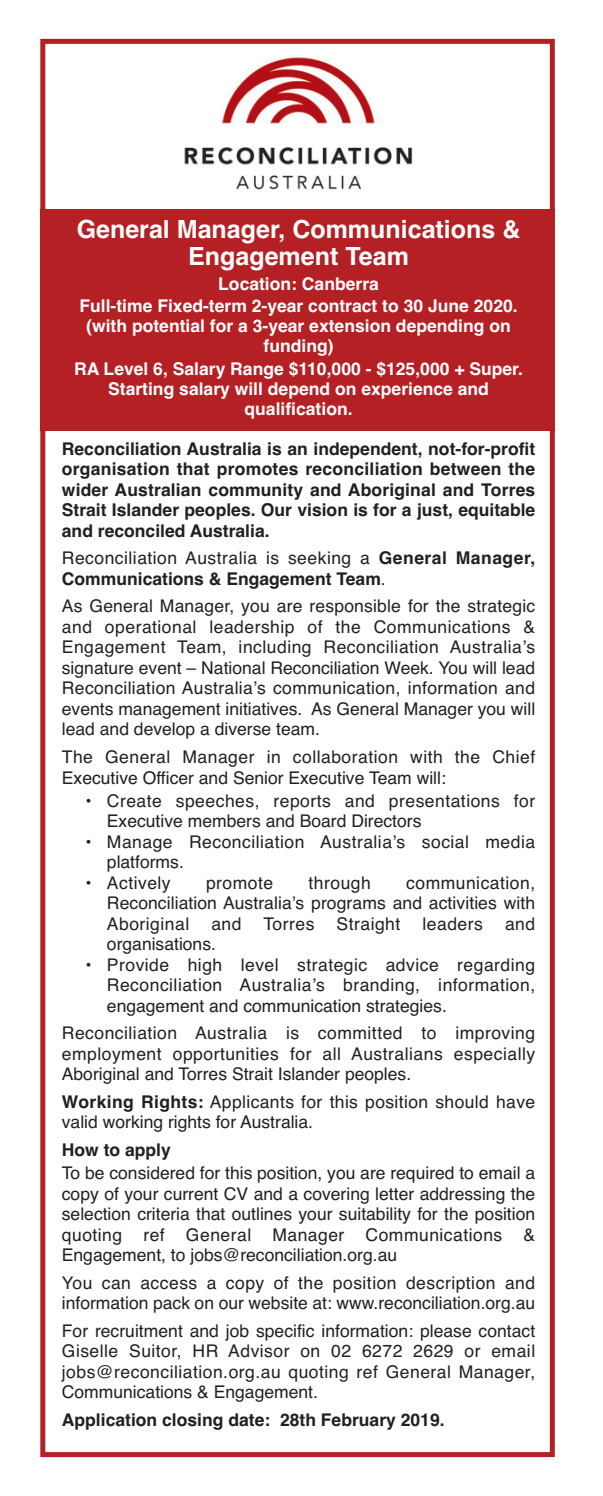
<style>
.page{position:relative;width:603px;height:1496px;background:#fff}
.page>*{position:absolute;margin:0;border:0;box-sizing:border-box;transform-origin:0 0}
.t1{font:700 25px/27.5px "Helvetica";color:#fff;text-align:center}
.t2{font:17.5px/20.5px "Helvetica";color:#231f20;text-align:justify}
.t3{font:700 17.5px/20.5px "Helvetica";color:#231f20;text-align:justify}
.t4{font:17.5px/20.5px "Helvetica";letter-spacing:.03em;color:#231f20}
.t5{font:700 17.5px/20px "Helvetica";color:#fff;text-align:center}
.t6{font:17.5px/20.5px "Helvetica";letter-spacing:.02em;color:#231f20}
.s1{font-weight:400}
.s2{font-weight:700}
</style>
<div class="page">
<div style="left:40px;top:39px;width:514px;height:1417px;border:5px solid #b52024"></div>
<div style="left:40px;top:209px;width:514px;height:221px;background:#b52024"></div>
<img style="left:184px;top:57px;width:229px;height:133px">
<h1 class="t1" style="left:77px;top:217px;width:445px">General Manager, Communications &amp;<br>Engagement Team</h1>
<p class="t5" style="left:79px;top:274px;width:439px;line-height:22.5px">Location: Canberra<br>Full-time Fixed-term 2-year contract to 30 June 2020.</p>
<p class="t5" style="left:86px;top:317px;width:425px">(with potential for a 3-year extension depending on funding)</p>
<p class="t5" style="left:74px;top:360px;width:450px">RA Level 6, Salary Range $110,000 - $125,000 + Super.<br>Starting salary will depend on experience and qualification.</p>
<p class="t3" style="left:62px;top:440px;width:474px">Reconciliation Australia is an independent, not-for-profit organisation that promotes reconciliation between the wider Australian community and Aboriginal and Torres Strait Islander peoples. Our vision is for a just, equitable and reconciled Australia.</p>
<p class="t3" style="left:62px;top:549px;width:474px"><span class="s1">Reconciliation Australia is seeking a</span> General Manager,<br>Communications &amp; Engagement Team<span class="s1">.</span></p>
<p class="t2" style="left:62px;top:597px;width:474px">As General Manager, you are responsible for the strategic and operational leadership of the Communications &amp; Engagement Team, including Reconciliation Australia’s signature event – National Reconciliation Week. You will lead Reconciliation Australia’s communication, information and events management initiatives. As General Manager you will lead and develop a diverse team.</p>
<p class="t4" style="left:62px;top:748px;width:474px">The General Manager in collaboration with the Chief<br>Executive Officer and Senior Executive Team will:</p>
<p class="t4" style="left:107px;top:791px;width:429px;text-indent:-21px">• Create speeches, reports and presentations for<br>Executive members and Board Directors</p>
<p class="t4" style="left:107px;top:832px;width:429px;text-indent:-21px">• Manage Reconciliation Australia’s social media platforms.</p>
<p class="t4" style="left:86px;top:873px;width:86px">• Actively</p>
<p class="t4" style="left:206px;top:873px;width:69px">promote</p>
<p class="t4" style="left:308px;top:873px;width:64px">through</p>
<p class="t2" style="left:107px;top:873px;width:429px;text-indent:299px">communication, Reconciliation Australia’s programs and activities with Aboriginal</p>
<p class="t4" style="left:211px;top:914px;width:104px">and Torres</p>
<p class="t4" style="left:336px;top:914px;width:65px">Straight</p>
<p class="t4" style="left:422px;top:914px;width:62px">leaders</p>
<p class="t2" style="left:504px;top:914px;width:32px">and</p>
<p class="t2" style="left:107px;top:935px;width:110px">organisations.</p>
<p class="t2" style="left:107px;top:955px;width:429px;text-indent:-21px">• Provide high level strategic advice regarding Reconciliation Australia’s branding, information, engagement and communication strategies.</p>
<p class="t2" style="left:62px;top:1024px;width:474px">Reconciliation Australia is committed to improving employment opportunities for all Australians especially Aboriginal and Torres Strait Islander peoples.</p>
<p class="t6" style="left:62px;top:1093px;width:474px"><span class="s2">Working Rights:</span> Applicants for this position should have valid working rights for Australia.</p>
<p class="t3" style="left:62px;top:1141px;width:110px">How to apply</p>
<p class="t2" style="left:62px;top:1164px;width:474px">To be considered for this position, you are required to email a copy of your current CV and a covering letter addressing the selection criteria that outlines your suitability for the position quoting ref General Manager Communications &amp; Engagement, to jobs@reconciliation.org.au</p>
<p class="t2" style="left:62px;top:1273px;width:474px">You can access a copy of the position description and information pack on our website at: www.reconciliation.org.au</p>
<p class="t2" style="left:62px;top:1321px;width:474px">For recruitment and job specific information: please contact Giselle Suitor, HR Advisor on 02 6272 2629 or email jobs@reconciliation.org.au quoting ref General Manager, Communications &amp; Engagement.</p>
<p class="t3" style="left:62px;top:1410px;width:384px">Application closing date: 28th February 2019.</p>
</div>
